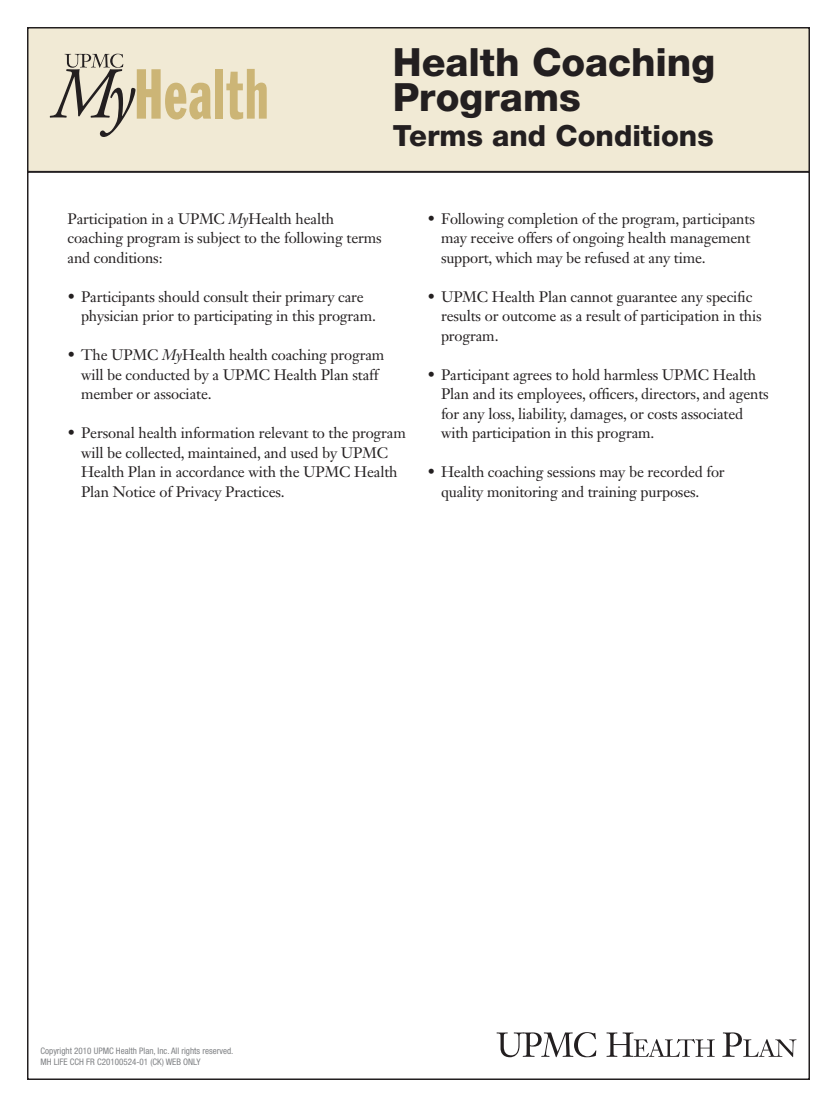
<style>
.page{position:relative;width:837px;height:1107px;background:#fff}
.page>*{position:absolute;margin:0;border:0;box-sizing:border-box;transform-origin:0 0}
.t1{font:800 39px/35.1px "Helvetica Neue LT Pro";color:#231f20}
.t2{font:800 29.25px "Helvetica Neue LT Pro";color:#231f20}
.t3{font:15px/19.5px "Janson Text LT Std";letter-spacing:-.01em;color:#231f20}
.t4{font:condensed 9px "Helvetica Neue LT Pro";color:#808285}
.s1{font-style:italic}
</style>
<div class="page">
<div style="left:28px;top:28px;width:781px;height:144px;background:#f1ead5"></div>
<div style="left:27px;top:27px;width:783px;height:145px;border:2px solid #231f20"></div>
<div style="left:215px;top:69px;width:8px;height:50px;background:#ccb576"></div>
<svg style="left:226px;top:69px;width:41px;height:51px"></svg>
<svg style="left:50px;top:54px;width:161px;height:83px"></svg>
<svg style="left:497px;top:1032px;width:99px;height:25px"></svg>
<svg style="left:607px;top:1032px;width:108px;height:25px"></svg>
<svg style="left:722px;top:1032px;width:74px;height:25px"></svg>
<p class="t1" style="left:393px;top:45px;width:324px">Health Coaching<br>Programs</p>
<p class="t2" style="left:393px;top:119px;width:322px">Terms and Conditions</p>
<p class="t3" style="left:68px;top:208px;width:268px">Participation in a UPMC <span class="s1">My</span>Health health</p>
<p class="t3" style="left:68px;top:228px;width:316px">coaching program is subject to the following terms</p>
<p class="t3" style="left:68px;top:247px;width:97px">and conditions:</p>
<p class="t3" style="left:81px;top:286px;width:296px;text-indent:-14px">• Participants should consult their primary care physician prior to participating in this program.</p>
<p class="t3" style="left:81px;top:345px;width:305px;text-indent:-14px">• The UPMC <span class="s1">My</span>Health health coaching program will be conducted by a UPMC Health Plan staff member or associate.</p>
<p class="t3" style="left:81px;top:423px;width:326px;text-indent:-14px">• Personal health information relevant to the program will be collected, maintained, and used by UPMC Health Plan in accordance with the UPMC Health Plan Notice of Privacy Practices.</p>
<p class="t3" style="left:441px;top:208px;width:315px;text-indent:-14px">• Following completion of the program, participants may receive offers of ongoing health management support, which may be refused at any time.</p>
<p class="t3" style="left:441px;top:286px;width:322px;text-indent:-14px">• UPMC Health Plan cannot guarantee any specific results or outcome as a result of participation in this program.</p>
<p class="t3" style="left:441px;top:364px;width:329px;text-indent:-14px">• Participant agrees to hold harmless UPMC Health Plan and its employees, officers, directors, and agents for any loss, liability, damages, or costs associated with participation in this program.</p>
<p class="t3" style="left:441px;top:462px;width:285px;text-indent:-14px">• Health coaching sessions may be recorded for quality monitoring and training purposes.</p>
<p class="t4" style="left:40px;top:1045px;width:194px">Copyright 2010 UPMC Health Plan, Inc. All rights reserved.</p>
<p class="t4" style="left:40px;top:1056px;width:162px">MH LIFE CCH FR C20100524-01 (CK) WEB ONLY</p>
</div>
